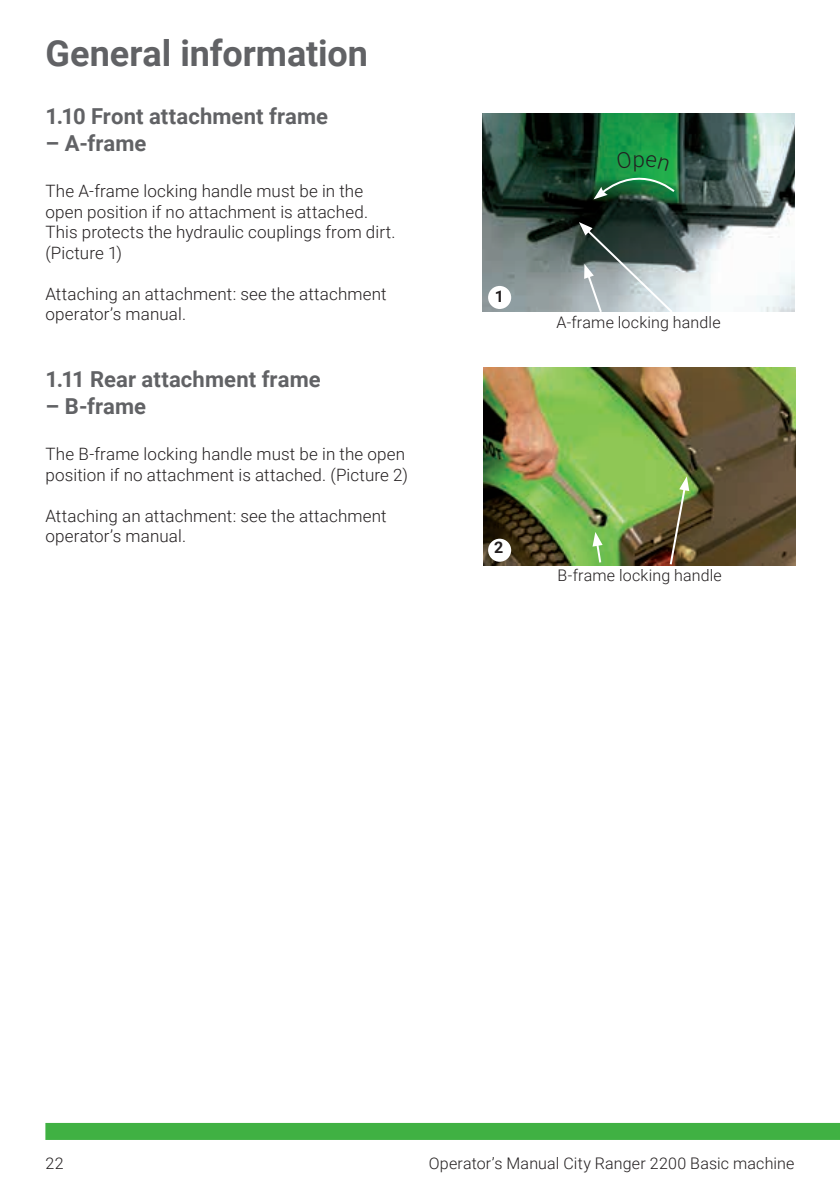
<style>
.page{position:relative;width:840px;height:1191px;background:#fff}
.page>*{position:absolute;margin:0;border:0;box-sizing:border-box;transform-origin:0 0}
.t1{font:700 36px "Roboto";color:#616265}
.t2{font:700 22px "Roboto";letter-spacing:.005em;color:#616265}
.t3{font:300 17px/20.4px "Roboto";letter-spacing:.01em;color:#231f20}
.t4{font:300 16px "Roboto";letter-spacing:.01em;color:#231f20}
.t5{font:700 16px "Roboto";color:#231f20}
</style>
<div class="page">
<div style="left:45px;top:1123px;width:794px;height:17px;background:#40b143"></div>
<img style="left:482px;top:113px;width:312px;height:199px">
<img style="left:483px;top:367px;width:312px;height:199px">
<div style="left:488px;top:286px;width:23px;height:23px;background:#fff;border-radius:50%"></div>
<div style="left:488px;top:539px;width:23px;height:23px;background:#fff;border-radius:50%"></div>
<svg style="left:668px;top:476px;width:21px;height:90px;background:#7c7d4c"></svg>
<svg style="left:592px;top:532px;width:10px;height:32px"></svg>
<svg style="left:578px;top:222px;width:96px;height:90px;background:#7b8888"></svg>
<svg style="left:593px;top:151px;width:82px;height:48px;background:#288f4c"></svg>
<h1 class="t1" style="left:45px;top:28px;width:324px">General information</h1>
<p class="t2" style="left:45px;top:101px;width:284px">1.10 Front attachment frame</p>
<p class="t2" style="left:45px;top:127px;width:102px">– A-frame</p>
<p class="t3" style="left:45px;top:181px;width:351px">The A-frame locking handle must be in the open position if no attachment is attached.<br>This protects the hydraulic couplings from dirt. (Picture 1)</p>
<p class="t3" style="left:45px;top:283px;width:343px">Attaching an attachment: see the attachment operator’s manual.</p>
<p class="t2" style="left:45px;top:364px;width:277px">1.11 Rear attachment frame</p>
<p class="t2" style="left:45px;top:390px;width:102px">– B-frame</p>
<p class="t3" style="left:45px;top:443px;width:364px">The B-frame locking handle must be in the open position if no attachment is attached. (Picture 2)</p>
<p class="t3" style="left:45px;top:505px;width:343px">Attaching an attachment: see the attachment operator’s manual.</p>
<p class="t5" style="left:494px;top:285px;width:11px">1</p>
<p class="t4" style="left:556px;top:311px;width:166px">A-frame locking handle</p>
<p class="t5" style="left:494px;top:536px;width:11px">2</p>
<p class="t4" style="left:557px;top:564px;width:166px">B-frame locking handle</p>
<p class="t4" style="left:45px;top:1152px;width:20px">22</p>
<p class="t4" style="left:428px;top:1152px;width:367px">Operator’s Manual City Ranger 2200 Basic machine</p>
</div>
